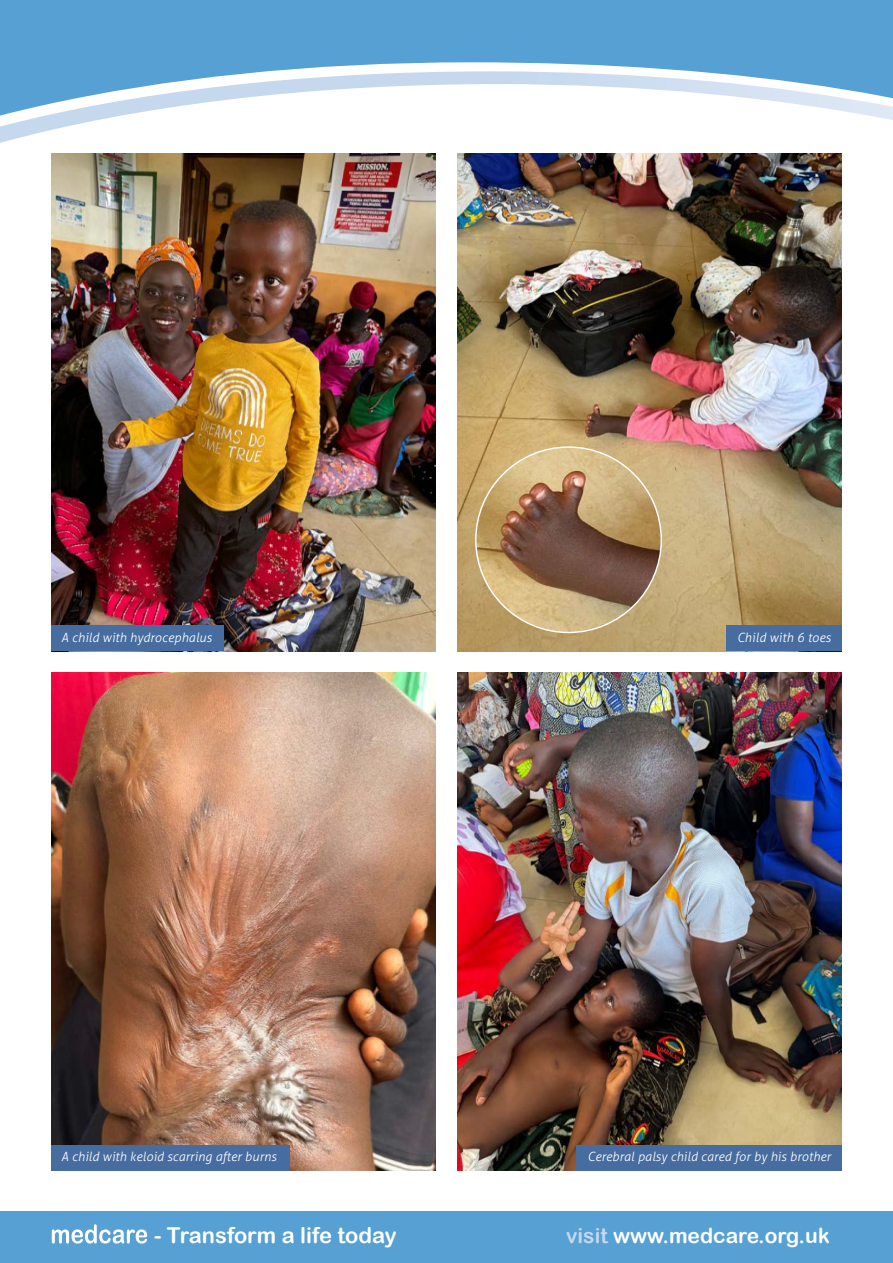
<style>
.page{position:relative;width:893px;height:1263px;background:#fff}
.page>*{position:absolute;margin:0;border:0;box-sizing:border-box;transform-origin:0 0}
.t1{font:21.9px "Arial Rounded MT Bold";color:#fff}
.t2{font:21px "Arial Rounded MT Bold";color:#fff}
.t3{font:italic 300 12.75px "Aller";letter-spacing:.01em;color:#fff}
.s1{color:#c5d8ee}
</style>
<div class="page">
<div style="left:0;top:1212px;width:893px;height:51px;background:#56a0d3"></div>
<svg style="left:52px;top:1224px;width:95px;height:19px"></svg>
<div style="left:0;top:0;width:893px;height:29px;background:#56a0d3"></div>
<div style="left:0;top:29px;width:893px;height:42px;background:#56a0d3"></div>
<svg style="left:0;top:71px;width:893px;height:72px"></svg>
<img style="left:51px;top:153px;width:385px;height:498px">
<div style="left:51px;top:626px;width:172px;height:25px;background:#466ca0"></div>
<img style="left:51px;top:672px;width:385px;height:498px">
<div style="left:51px;top:1145px;width:238px;height:25px;background:#466ca0"></div>
<img style="left:457px;top:672px;width:385px;height:498px">
<div style="left:576px;top:1145px;width:266px;height:25px;background:#466ca0"></div>
<img style="left:457px;top:153px;width:385px;height:498px">
<img style="left:476px;top:447px;width:185px;height:185px;border-radius:93px">
<div style="left:726px;top:626px;width:116px;height:25px;background:#466ca0"></div>
<p class="t3" style="left:61px;top:629px;width:152px">A child with hydrocephalus</p>
<p class="t3" style="left:737px;top:629px;width:95px">Child with 6 toes</p>
<p class="t3" style="left:61px;top:1149px;width:217px">A child with keloid scarring after burns</p>
<p class="t3" style="left:587px;top:1149px;width:245px">Cerebral palsy child cared for by his brother</p>
<h1 class="t1" style="left:154px;top:1222px;width:244px">- Transform a life today</h1>
<h2 class="t2" style="left:566px;top:1223px;width:265px"><span class="s1">visit</span> www.medcare.org.uk</h2>
</div>
